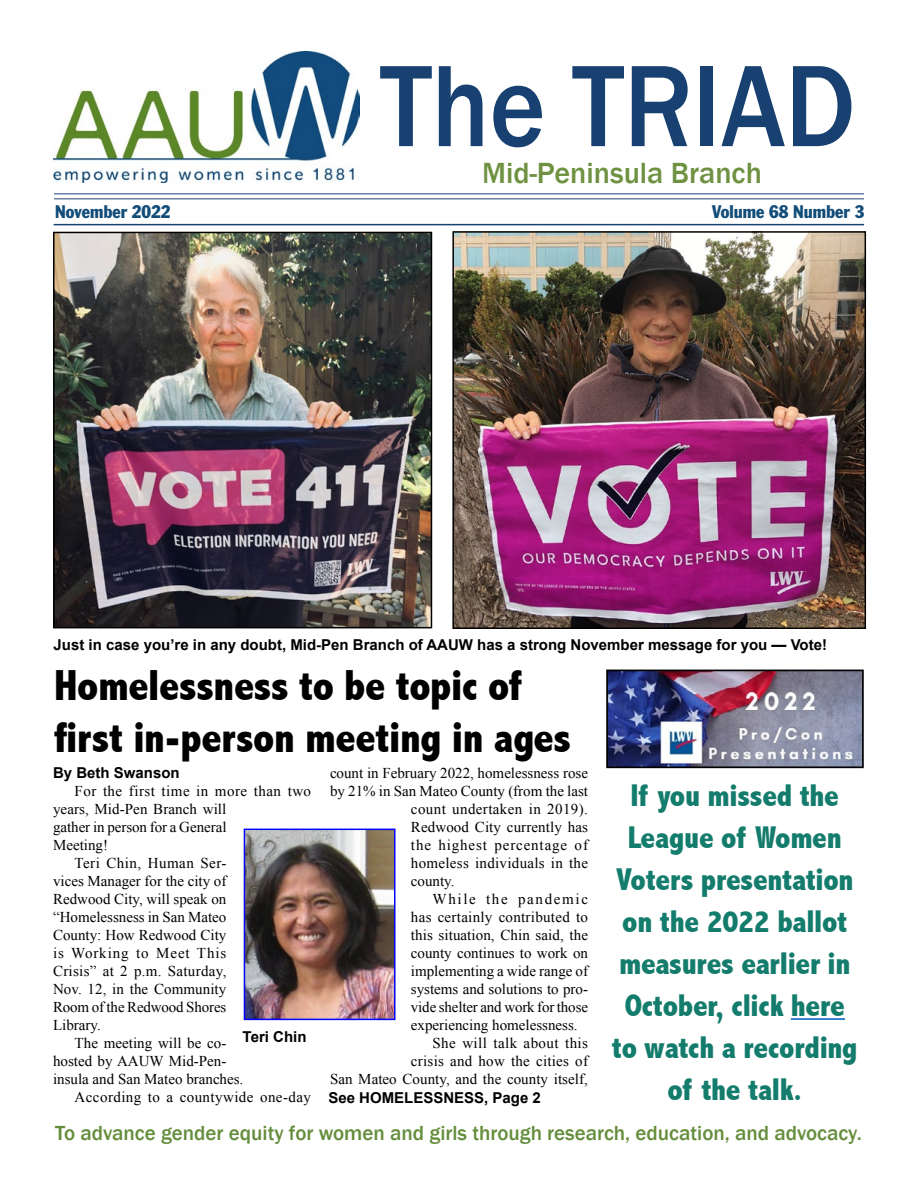
<style>
.page{position:relative;width:918px;height:1188px;background:#fff}
.page>*{position:absolute;margin:0;border:0;box-sizing:border-box;transform-origin:0 0}
.t1{font:500 120px "Franklin Gothic";color:#184171;scale:.89 1}
.t2{font:800 condensed 43.5px/52.2px "Abadi";letter-spacing:-.01em;color:#000}
.t3{font:800 condensed 31.5px/42px "Abadi";letter-spacing:-.01em;color:#147c6c;text-align:center}
.t4{font:500 30px "Franklin Gothic";color:#6e9241}
.t5{font:500 21px "Franklin Gothic";color:#648d3c}
.t6{font:condensed 18px "Franklin Gothic";color:#124d7a}
.t7{font:15px "Times New Roman";color:#000}
.t8{font:700 15px "Arial";color:#000}
.t9{font:15px "Times New Roman";letter-spacing:.03em;color:#000}
.t10{font:15px "Times New Roman";letter-spacing:.02em;color:#000}
.t11{font:15px "Times New Roman";letter-spacing:.06em;color:#000}
.t12{font:15px "Times New Roman";letter-spacing:.025em;color:#000}
.t13{font:15px "Times New Roman";letter-spacing:.11em;color:#000}
</style>
<div class="page">
<hr style="left:54px;top:193px;width:810px;height:1px;background:#184171">
<hr style="left:54px;top:198px;width:810px;height:1px;background:#184171">
<img style="left:54px;top:52px;width:306px;height:131px">
<hr style="left:54px;top:224px;width:810px;height:1px;background:#184271">
<img style="left:609px;top:673px;width:252px;height:92px">
<div style="left:606px;top:670px;width:258px;height:98px;border:2px solid #000"></div>
<img style="left:56px;top:235px;width:373px;height:390px">
<div style="left:53px;top:232px;width:379px;height:396px;border:2px solid #000"></div>
<img style="left:455px;top:234px;width:408px;height:392px">
<div style="left:452px;top:231px;width:414px;height:398px;border:2px solid #000"></div>
<hr style="left:791px;top:1018px;width:54px;height:2px;background:#0563c1">
<img style="left:247px;top:832px;width:146px;height:185px">
<div style="left:244px;top:829px;width:152px;height:191px;border:2px solid #00f"></div>
<h1 class="t1" style="left:380px;top:32px;width:536px">The TRIAD</h1>
<h3 class="t4" style="left:482px;top:154px;width:281px">Mid-Peninsula Branch</h3>
<p class="t6" style="left:55px;top:201px;width:117px">November 2022</p>
<p class="t6" style="left:712px;top:201px;width:154px">Volume 68 Number 3</p>
<p class="t8" style="left:54px;top:635px;width:775px">Just in case you’re in any doubt, Mid-Pen Branch of AAUW has a strong November message for you — Vote!</p>
<h2 class="t2" style="left:54px;top:659px;width:519px">Homelessness to be topic of first in-person meeting in ages</h2>
<p class="t8" style="left:53px;top:763px;width:128px">By Beth Swanson</p>
<p class="t9" style="left:75px;top:781px;width:238px">For the first time in more than two</p>
<p class="t7" style="left:53px;top:799px;width:175px">years, Mid-Pen Branch will</p>
<p class="t7" style="left:53px;top:817px;width:175px">gather in person for a General</p>
<p class="t7" style="left:53px;top:835px;width:56px">Meeting!</p>
<p class="t9" style="left:75px;top:853px;width:153px">Teri Chin, Human Ser-</p>
<p class="t7" style="left:53px;top:871px;width:175px">vices Manager for the city of</p>
<p class="t7" style="left:53px;top:889px;width:175px">Redwood City, will speak on</p>
<p class="t7" style="left:53px;top:907px;width:175px">“Homelessness in San Mateo</p>
<p class="t7" style="left:53px;top:925px;width:175px">County: How Redwood City</p>
<p class="t11" style="left:53px;top:943px;width:175px">is Working to Meet This</p>
<p class="t10" style="left:53px;top:961px;width:175px">Crisis” at 2 p.m. Saturday,</p>
<p class="t7" style="left:53px;top:979px;width:175px">Nov. 12, in the Community</p>
<p class="t7" style="left:53px;top:997px;width:175px">Room of the Redwood Shores</p>
<p class="t7" style="left:53px;top:1015px;width:49px">Library.</p>
<p class="t7" style="left:75px;top:1033px;width:153px">The meeting will be co-</p>
<p class="t7" style="left:53px;top:1051px;width:175px">hosted by AAUW Mid-Pen-</p>
<p class="t7" style="left:53px;top:1069px;width:192px">insula and San Mateo branches.</p>
<p class="t9" style="left:75px;top:1087px;width:238px">According to a countywide one-day</p>
<p class="t8" style="left:243px;top:1027px;width:65px">Teri Chin</p>
<p class="t7" style="left:330px;top:763px;width:259px">count in February 2022, homelessness rose</p>
<p class="t7" style="left:330px;top:781px;width:260px">by 21% in San Mateo County (from the last</p>
<p class="t12" style="left:411px;top:799px;width:179px">count undertaken in 2019).</p>
<p class="t7" style="left:411px;top:817px;width:178px">Redwood City currently has</p>
<p class="t11" style="left:411px;top:835px;width:179px">the highest percentage of</p>
<p class="t10" style="left:411px;top:853px;width:179px">homeless individuals in the</p>
<p class="t7" style="left:411px;top:871px;width:45px">county.</p>
<p class="t13" style="left:433px;top:889px;width:157px">While the pandemic</p>
<p class="t10" style="left:411px;top:907px;width:179px">has certainly contributed to</p>
<p class="t7" style="left:411px;top:925px;width:179px">this situation, Chin said, the</p>
<p class="t7" style="left:411px;top:943px;width:179px">county continues to work on</p>
<p class="t7" style="left:411px;top:961px;width:179px">implementing a wide range of</p>
<p class="t7" style="left:411px;top:979px;width:179px">systems and solutions to pro-</p>
<p class="t7" style="left:411px;top:997px;width:179px">vide shelter and work for those</p>
<p class="t7" style="left:411px;top:1015px;width:168px">experiencing homelessness.</p>
<p class="t9" style="left:433px;top:1033px;width:157px">She will talk about this</p>
<p class="t10" style="left:411px;top:1051px;width:179px">crisis and how the cities of</p>
<p class="t7" style="left:330px;top:1069px;width:259px">San Mateo County, and the county itself,</p>
<p class="t8" style="left:328px;top:1087px;width:214px">See HOMELESSNESS, Page 2</p>
<h3 class="t3" style="left:612px;top:774px;width:247px">If you missed the<br>League of Women<br>Voters presentation on the 2022 ballot measures earlier in<br>October, click here to watch a recording of the talk.</h3>
<h3 class="t5" style="left:55px;top:1120px;width:808px">To advance gender equity for women and girls through research, education, and advocacy.</h3>
</div>
